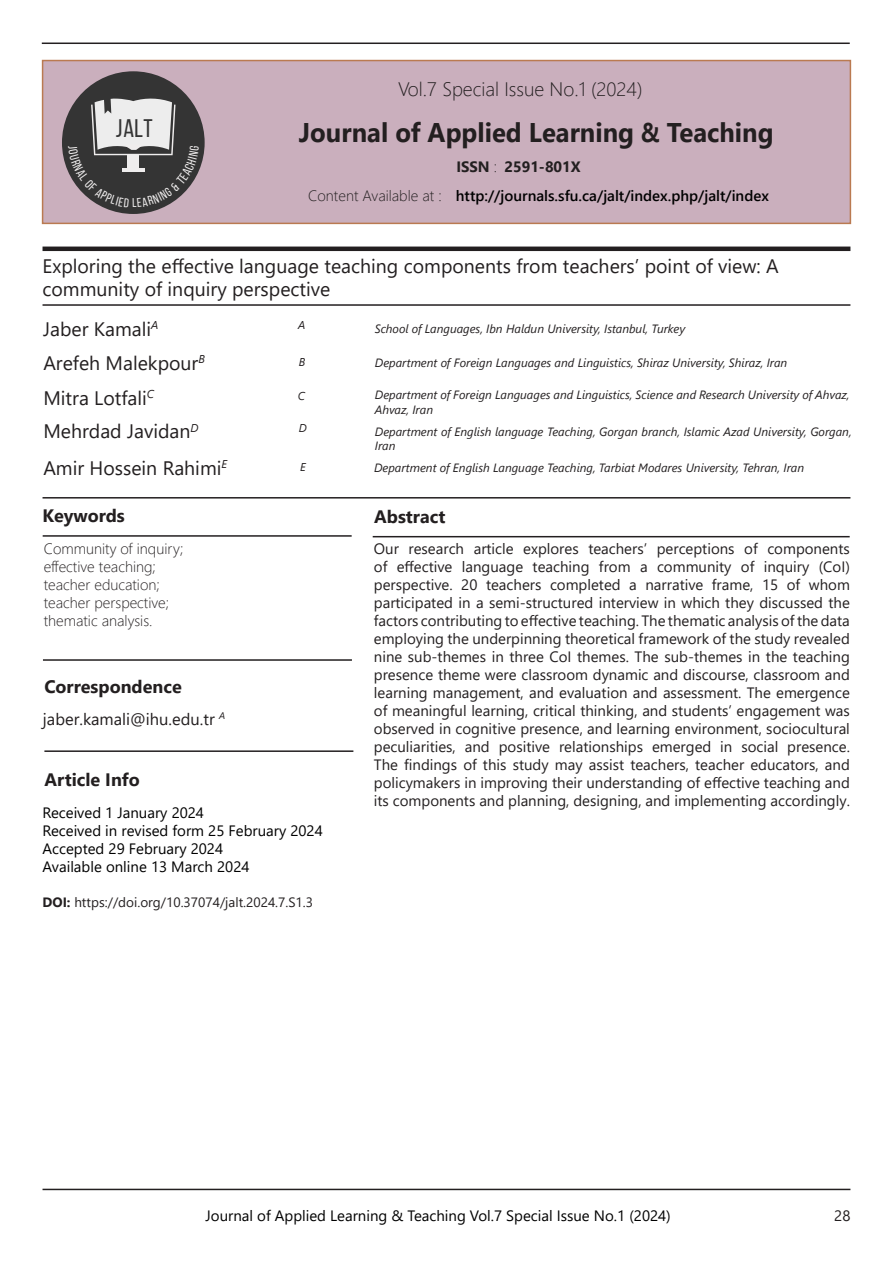
<style>
.page{position:relative;width:893px;height:1263px;background:#fff}
.page>*{position:absolute;margin:0;border:0;box-sizing:border-box;transform-origin:0 0}
.t1{font:700 27px "Segoe UI";color:#231f20;scale:.95 1}
.t2{font:25.5px "Bebas Neue";color:#343434}
.t3{font:19.5px/23.4px "Segoe UI";color:#231f20}
.t4{font:300 19.5px "Segoe UI";color:#231f20}
.t5{font:700 18px "Segoe UI";color:#231f20}
.t6{font:16.5px "Segoe UI";color:#231f20}
.t7{font:15px/18px "Segoe UI";color:#231f20;text-align:justify}
.t8{font:15px "Segoe UI";color:#000}
.t9{font:300 15px "Segoe UI";color:#231f20}
.t10{font:600 15px "Segoe UI";color:#000}
.t11{font:700 15px "Segoe UI";color:#231f20}
.t12{font:13.5px "Segoe UI";color:#231f20}
.t13{font:italic 12px/14.4px "Segoe UI";color:#231f20}
.t14{font:italic 11.4px "Segoe UI";color:#231f20}
.s1{font-weight:300}
.s2{font-weight:700}
</style>
<div class="page">
<hr style="left:43px;top:1189px;width:807px;height:1px;background:#231f20">
<hr style="left:43px;top:304px;width:807px;height:2px;background:#231f20">
<hr style="left:43px;top:247px;width:807px;height:4px;background:#231f20">
<hr style="left:43px;top:497px;width:807px;height:1px;background:#231f20">
<hr style="left:43px;top:535px;width:309px;height:2px;background:#231f20">
<hr style="left:373px;top:536px;width:477px;height:1px;background:#231f20">
<hr style="left:44px;top:750px;width:309px;height:2px;background:#231f20">
<hr style="left:42px;top:43px;width:808px;height:1px;background:#231f20">
<div style="left:42px;top:60px;width:809px;height:164px;background:#caafbd;border:2px solid #ba7a51"></div>
<div style="left:62px;top:71px;width:143px;height:143px;background:#343434;border-radius:50%"></div>
<hr style="left:43px;top:659px;width:309px;height:2px;background:#231f20">
<svg style="left:68px;top:97px;width:131px;height:110px"></svg>
<p class="t2" style="left:116px;top:115px;width:38px">JALT</p>
<p class="t4" style="left:398px;top:71px;width:246px">Vol.7 Special Issue No.1 (2024)</p>
<p class="t1" style="left:299px;top:107px;width:501px">Journal of Applied Learning &amp; Teaching</p>
<p class="t9" style="left:308px;top:182px;width:135px">Content Available at :</p>
<p class="t11" style="left:456px;top:153px;width:42px">ISSN <span class="s1">:</span></p>
<p class="t11" style="left:504px;top:153px;width:78px">2591-801X</p>
<p class="t10" style="left:456px;top:182px;width:315px">http://journals.sfu.ca/jalt/index.php/jalt/index</p>
<p class="t3" style="left:43px;top:253px;width:738px">Exploring the effective language teaching components from teachers’ point of view: A community of inquiry perspective</p>
<p class="t3" style="left:43px;top:315px;width:117px">Jaber Kamali<sup>A</sup></p>
<p class="t14" style="left:298px;top:314px;width:9px">A</p>
<p class="t13" style="left:375px;top:320px;width:312px">School of Languages, Ibn Haldun University, Istanbul, Turkey</p>
<p class="t3" style="left:43px;top:349px;width:163px">Arefeh Malekpour<sup>B</sup></p>
<p class="t14" style="left:299px;top:351px;width:8px">B</p>
<p class="t13" style="left:375px;top:353px;width:414px">Department of Foreign Languages and Linguistics, Shiraz University, Shiraz, Iran</p>
<p class="t3" style="left:43px;top:384px;width:112px">Mitra Lotfali<sup>C</sup></p>
<p class="t14" style="left:298px;top:385px;width:9px">C</p>
<p class="t13" style="left:375px;top:386px;width:476px">Department of Foreign Languages and Linguistics, Science and Research University of Ahvaz,<br>Ahvaz, Iran</p>
<p class="t3" style="left:43px;top:418px;width:157px">Mehrdad Javidan<sup>D</sup></p>
<p class="t14" style="left:299px;top:417px;width:10px">D</p>
<p class="t13" style="left:375px;top:422px;width:478px">Department of English language Teaching, Gorgan branch, Islamic Azad University, Gorgan,<br>Iran</p>
<p class="t3" style="left:43px;top:454px;width:185px">Amir Hossein Rahimi<sup>E</sup></p>
<p class="t14" style="left:300px;top:456px;width:7px">E</p>
<p class="t13" style="left:374px;top:459px;width:432px">Department of English Language Teaching, Tarbiat Modares University, Tehran, Iran</p>
<p class="t5" style="left:43px;top:499px;width:84px">Keywords</p>
<p class="t5" style="left:374px;top:500px;width:73px">Abstract</p>
<p class="t9" style="left:44px;top:534px;width:141px">Community of inquiry;</p>
<p class="t9" style="left:44px;top:552px;width:114px">effective teaching;</p>
<p class="t9" style="left:44px;top:570px;width:118px">teacher education;</p>
<p class="t9" style="left:44px;top:588px;width:127px">teacher perspective;</p>
<p class="t9" style="left:44px;top:606px;width:110px">thematic analysis.</p>
<p class="t7" style="left:374px;top:538px;width:477px">Our research article explores teachers’ perceptions of components of effective language teaching from a community of inquiry (CoI) perspective. 20 teachers completed a narrative frame, 15 of whom participated in a semi-structured interview in which they discussed the factors contributing to effective teaching. The thematic analysis of the data employing the underpinning theoretical framework of the study revealed nine sub-themes in three CoI themes. The sub-themes in the teaching presence theme were classroom dynamic and discourse, classroom and learning management, and evaluation and assessment. The emergence of meaningful learning, critical thinking, and students’ engagement was observed in cognitive presence, and learning environment, sociocultural peculiarities, and positive relationships emerged in social presence.<br>The findings of this study may assist teachers, teacher educators, and policymakers in improving their understanding of effective teaching and its components and planning, designing, and implementing accordingly.</p>
<p class="t5" style="left:44px;top:670px;width:139px">Correspondence</p>
<p class="t6" style="left:43px;top:703px;width:184px">jaber.kamali@ihu.edu.tr <sup>A</sup></p>
<p class="t5" style="left:44px;top:763px;width:97px">Article Info</p>
<p class="t8" style="left:43px;top:799px;width:163px">Received 1 January 2024</p>
<p class="t8" style="left:43px;top:817px;width:282px">Received in revised form 25 February 2024</p>
<p class="t8" style="left:43px;top:835px;width:182px">Accepted 29 February 2024</p>
<p class="t8" style="left:43px;top:853px;width:208px">Available online 13 March 2024</p>
<p class="t12" style="left:43px;top:889px;width:272px"><span class="s2">DOI:</span> https://doi.org/10.37074/jalt.2024.7.S1.3</p>
<p class="t8" style="left:206px;top:1201px;width:467px">Journal of Applied Learning &amp; Teaching Vol.7 Special Issue No.1 (2024)</p>
<p class="t7" style="left:834px;top:1205px;width:18px">28</p>
</div>
